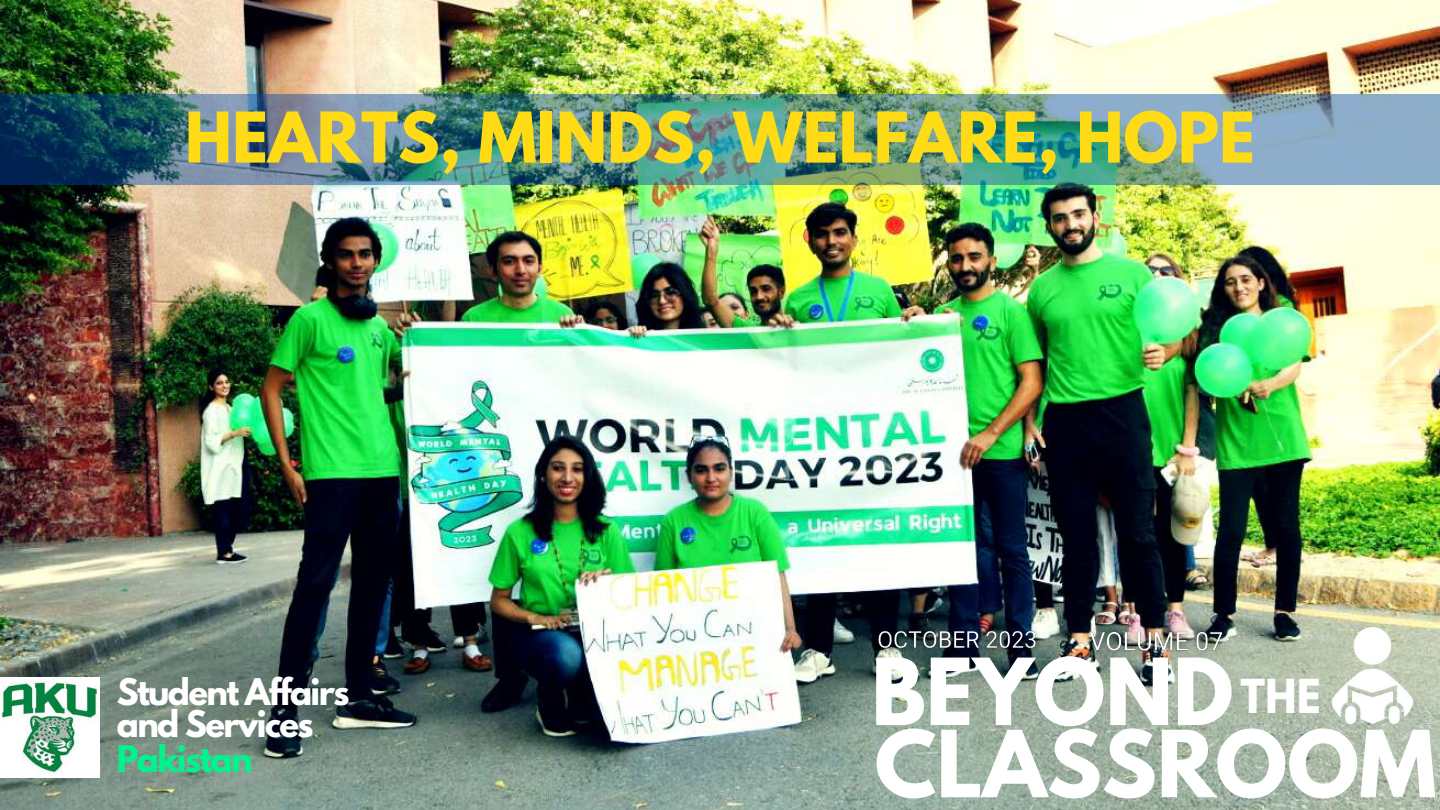
<style>
.page{position:relative;width:1440px;height:810px;background:#fff}
.page>*{position:absolute;margin:0;border:0;box-sizing:border-box;transform-origin:0 0}
.t1{font:700 81.9px/72.2px "League Spartan";color:#fff}
.t2{font:700 62px "League Spartan";color:#ffdb15}
.t3{font:700 32.6px/32.2px "League Spartan";letter-spacing:-.05em;color:#fff}
.t4{font:700 32.6px "League Spartan";letter-spacing:-.05em;color:#00f48e}
.s1{font-size:41.5px}
</style>
<div class="page">
<img style="left:0;top:0;width:1440px;height:810px">
<img style="left:0;top:677px;width:100px;height:100px">
<img style="left:1328px;top:627px;width:99px;height:96px">
<img style="left:1079px;top:620px;width:156px;height:43px">
<img style="left:868px;top:621px;width:178px;height:39px">
<img style="left:0;top:94px;width:1440px;height:91px">
<h2 class="t2" style="left:185px;top:107px;width:1072px">HEARTS, MINDS, WELFARE, HOPE</h2>
<p class="t3" style="left:117px;top:680px;width:234px">Student Affairs and Services</p>
<p class="t4" style="left:117px;top:743px;width:138px">Pakistan</p>
<h1 class="t1" style="left:871px;top:666px;width:567px">BEYOND <span class="s1">THE<br></span>CLASSROOM</h1>
</div>
